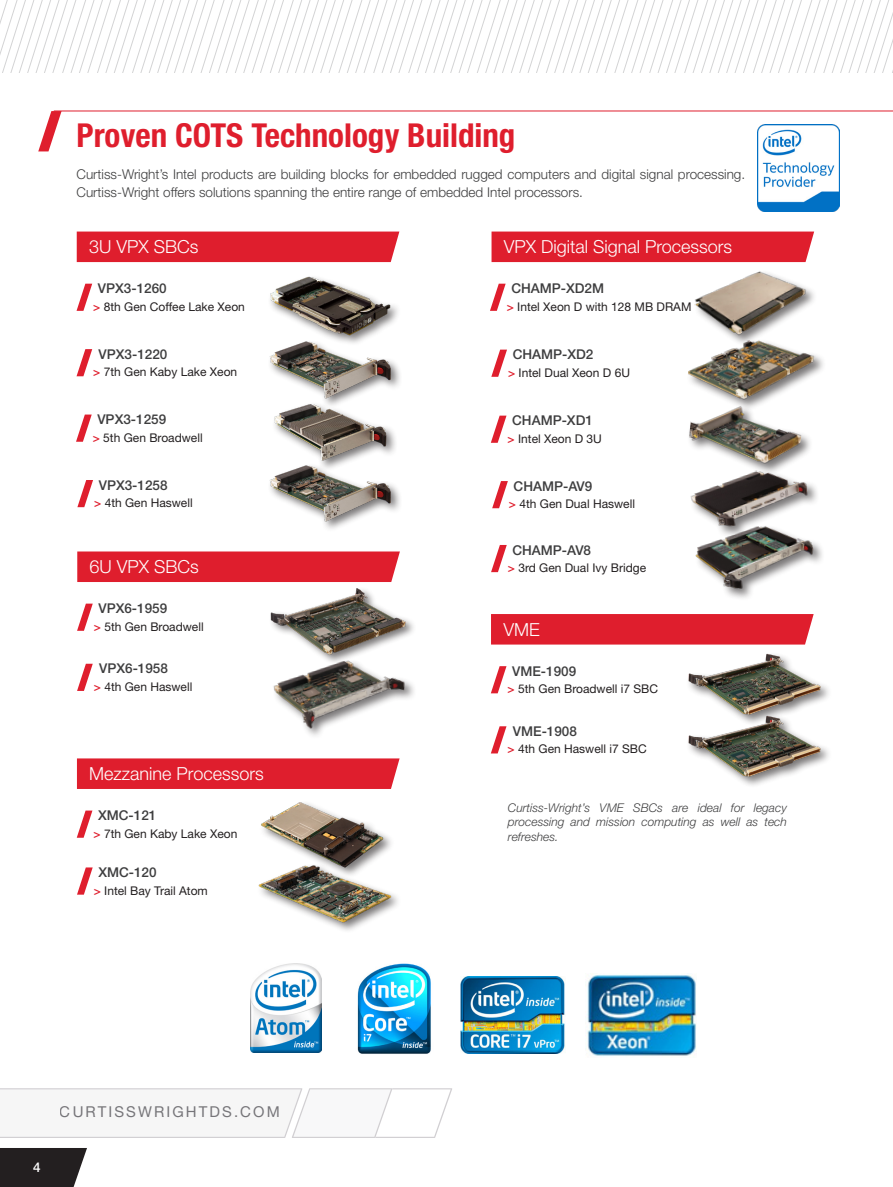
<style>
.page{position:relative;width:893px;height:1187px;background:#fff}
.page>*{position:absolute;margin:0;border:0;box-sizing:border-box;transform-origin:0 0}
.Heading_186-22{font:700 condensed 33px "Helvetica Neue LT Std";color:#df1e2d}
.Main_Section_Header{font:300 18px "Helvetica Neue LT Std";color:#fff}
.t1{font:15px "Helvetica Neue LT Std";letter-spacing:.14em;color:#6c6b6f}
.Body_Text{font:300 13.5px/18px "Helvetica Neue LT Std";color:#3e3e3f}
.Bodytext_indent{font:500 13.5px "Helvetica Neue LT Std";color:#3e3e3f}
.t2{font:500 13.5px "Helvetica Neue LT Std";color:#fff}
.Product_Description{font:12px "Helvetica Neue LT Std";color:#231f20}
.Body_Text-2{font:italic 300 12px/14.4px "Helvetica Neue LT Std";color:#3e3e3f;text-align:justify}
.s1{font-weight:500;color:#df1e2d}
</style>
<div class="page">
<svg style="left:0;top:1088px;width:452px;height:49px"></svg>
<svg style="left:0;top:1148px;width:87px;height:38px;background:#332f30"></svg>
<svg style="left:0;top:0;width:893px;height:73px"></svg>
<svg style="left:38px;top:111px;width:24px;height:40px"></svg>
<hr style="left:54px;top:111px;width:839px;height:1px;background:#df1e2d">
<div style="left:77px;top:231px;width:322px;height:31px;background:#df1e2d"></div>
<svg style="left:77px;top:284px;width:15px;height:27px"></svg>
<svg style="left:77px;top:349px;width:15px;height:27px"></svg>
<svg style="left:76px;top:414px;width:16px;height:27px"></svg>
<svg style="left:77px;top:480px;width:16px;height:27px"></svg>
<div style="left:77px;top:551px;width:323px;height:31px;background:#df1e2d"></div>
<svg style="left:77px;top:603px;width:16px;height:27px"></svg>
<svg style="left:77px;top:663px;width:16px;height:28px"></svg>
<div style="left:491px;top:231px;width:323px;height:31px;background:#df1e2d"></div>
<svg style="left:491px;top:349px;width:16px;height:28px"></svg>
<svg style="left:491px;top:415px;width:15px;height:28px"></svg>
<svg style="left:492px;top:481px;width:16px;height:27px"></svg>
<div style="left:491px;top:614px;width:323px;height:30px;background:#df1e2d"></div>
<svg style="left:491px;top:666px;width:15px;height:27px"></svg>
<svg style="left:491px;top:726px;width:15px;height:27px"></svg>
<div style="left:77px;top:758px;width:323px;height:31px;background:#df1e2d"></div>
<svg style="left:77px;top:810px;width:15px;height:27px"></svg>
<img style="left:757px;top:125px;width:82px;height:86px">
<img style="left:251px;top:963px;width:71px;height:89px">
<img style="left:357px;top:963px;width:74px;height:91px">
<img style="left:460px;top:976px;width:105px;height:77px">
<img style="left:587px;top:974px;width:109px;height:83px">
<div style="left:694px;top:524px;width:131px;height:76px;background:#231f20;opacity:.6"></div>
<img style="left:694px;top:538px;width:121px;height:56px">
<div style="left:689px;top:469px;width:131px;height:69px;background:#231f20;opacity:.6"></div>
<img style="left:689px;top:475px;width:123px;height:56px">
<div style="left:687px;top:405px;width:126px;height:70px;background:#231f20;opacity:.6"></div>
<img style="left:687px;top:411px;width:116px;height:56px">
<div style="left:686px;top:339px;width:141px;height:72px;background:#231f20;opacity:.6"></div>
<img style="left:687px;top:339px;width:128px;height:64px">
<div style="left:268px;top:463px;width:135px;height:70px;background:#231f20;opacity:.6"></div>
<img style="left:269px;top:464px;width:123px;height:58px">
<div style="left:272px;top:401px;width:127px;height:71px;background:#231f20;opacity:.6"></div>
<img style="left:273px;top:409px;width:115px;height:53px">
<div style="left:268px;top:340px;width:135px;height:69px;background:#231f20;opacity:.6"></div>
<img style="left:269px;top:346px;width:123px;height:53px">
<div style="left:686px;top:652px;width:146px;height:74px;background:#231f20;opacity:.6"></div>
<img style="left:687px;top:652px;width:135px;height:61px">
<div style="left:686px;top:714px;width:146px;height:74px;background:#231f20;opacity:.6"></div>
<img style="left:687px;top:713px;width:135px;height:65px">
<img style="left:273px;top:665px;width:138px;height:68px">
<div style="left:269px;top:586px;width:148px;height:79px;background:#231f20;opacity:.6"></div>
<img style="left:270px;top:586px;width:136px;height:70px">
<svg style="left:491px;top:545px;width:16px;height:27px"></svg>
<div style="left:694px;top:270px;width:124px;height:77px;background:#231f20;opacity:.6"></div>
<img style="left:694px;top:270px;width:114px;height:68px">
<svg style="left:77px;top:867px;width:16px;height:27px"></svg>
<div style="left:257px;top:863px;width:145px;height:70px;background:#231f20;opacity:.6"></div>
<img style="left:257px;top:863px;width:136px;height:60px">
<svg style="left:490px;top:284px;width:16px;height:27px"></svg>
<div style="left:268px;top:275px;width:134px;height:71px;background:#231f20;opacity:.6"></div>
<img style="left:269px;top:276px;width:123px;height:59px">
<div style="left:260px;top:800px;width:135px;height:78px;background:#231f20;opacity:.6"></div>
<img style="left:260px;top:801px;width:124px;height:66px">
<p class="Heading_186-22" style="left:77px;top:115px;width:440px">Proven COTS Technology Building</p>
<p class="Body_Text" style="left:77px;top:165px;width:670px">Curtiss-Wright’s Intel products are building blocks for embedded rugged computers and digital signal processing.<br>Curtiss-Wright offers solutions spanning the entire range of embedded Intel processors.</p>
<p class="Main_Section_Header" style="left:89px;top:236px;width:111px">3U VPX SBCs</p>
<p class="Main_Section_Header" style="left:504px;top:236px;width:230px">VPX Digital Signal Processors</p>
<p class="Bodytext_indent" style="left:98px;top:280px;width:70px">VPX3-1260</p>
<p class="Bodytext_indent" style="left:511px;top:280px;width:94px">CHAMP-XD2M</p>
<p class="Product_Description" style="left:93px;top:299px;width:153px"><span class="s1">&gt;</span> 8th Gen Coffee Lake Xeon</p>
<p class="Product_Description" style="left:507px;top:299px;width:186px"><span class="s1">&gt;</span> Intel Xeon D with 128 MB DRAM</p>
<p class="Bodytext_indent" style="left:99px;top:346px;width:70px">VPX3-1220</p>
<p class="Bodytext_indent" style="left:513px;top:346px;width:82px">CHAMP-XD2</p>
<p class="Product_Description" style="left:93px;top:365px;width:145px"><span class="s1">&gt;</span> 7th Gen Kaby Lake Xeon</p>
<p class="Product_Description" style="left:508px;top:365px;width:123px"><span class="s1">&gt;</span> Intel Dual Xeon D 6U</p>
<p class="Bodytext_indent" style="left:97px;top:411px;width:70px">VPX3-1259</p>
<p class="Bodytext_indent" style="left:512px;top:412px;width:82px">CHAMP-XD1</p>
<p class="Product_Description" style="left:93px;top:430px;width:111px"><span class="s1">&gt;</span> 5th Gen Broadwell</p>
<p class="Product_Description" style="left:508px;top:431px;width:96px"><span class="s1">&gt;</span> Intel Xeon D 3U</p>
<p class="Bodytext_indent" style="left:99px;top:477px;width:70px">VPX3-1258</p>
<p class="Bodytext_indent" style="left:514px;top:478px;width:80px">CHAMP-AV9</p>
<p class="Product_Description" style="left:94px;top:495px;width:100px"><span class="s1">&gt;</span> 4th Gen Haswell</p>
<p class="Product_Description" style="left:509px;top:497px;width:128px"><span class="s1">&gt;</span> 4th Gen Dual Haswell</p>
<p class="Bodytext_indent" style="left:512px;top:541px;width:80px">CHAMP-AV8</p>
<p class="Main_Section_Header" style="left:90px;top:555px;width:111px">6U VPX SBCs</p>
<p class="Product_Description" style="left:508px;top:560px;width:140px"><span class="s1">&gt;</span> 3rd Gen Dual Ivy Bridge</p>
<p class="Bodytext_indent" style="left:98px;top:600px;width:70px">VPX6-1959</p>
<p class="Product_Description" style="left:94px;top:619px;width:111px"><span class="s1">&gt;</span> 5th Gen Broadwell</p>
<p class="Main_Section_Header" style="left:503px;top:618px;width:38px">VME</p>
<p class="Bodytext_indent" style="left:99px;top:660px;width:70px">VPX6-1958</p>
<p class="Bodytext_indent" style="left:512px;top:663px;width:66px">VME-1909</p>
<p class="Product_Description" style="left:94px;top:679px;width:100px"><span class="s1">&gt;</span> 4th Gen Haswell</p>
<p class="Product_Description" style="left:508px;top:682px;width:152px"><span class="s1">&gt;</span> 5th Gen Broadwell i7 SBC</p>
<p class="Bodytext_indent" style="left:513px;top:723px;width:66px">VME-1908</p>
<p class="Product_Description" style="left:508px;top:742px;width:141px"><span class="s1">&gt;</span> 4th Gen Haswell i7 SBC</p>
<p class="Main_Section_Header" style="left:89px;top:762px;width:176px">Mezzanine Processors</p>
<p class="Bodytext_indent" style="left:98px;top:807px;width:60px">XMC-121</p>
<p class="Body_Text-2" style="left:508px;top:800px;width:281px">Curtiss-Wright’s VME SBCs are ideal for legacy processing and mission computing as well as tech refreshes.</p>
<p class="Product_Description" style="left:94px;top:826px;width:145px"><span class="s1">&gt;</span> 7th Gen Kaby Lake Xeon</p>
<p class="Bodytext_indent" style="left:98px;top:864px;width:60px">XMC-120</p>
<p class="Product_Description" style="left:94px;top:883px;width:116px"><span class="s1">&gt;</span> Intel Bay Trail Atom</p>
<p class="t2" style="left:33px;top:1159px;width:9px">4</p>
<p class="t1" style="left:60px;top:1102px;width:222px">CURTISSWRIGHTDS.COM</p>
</div>
